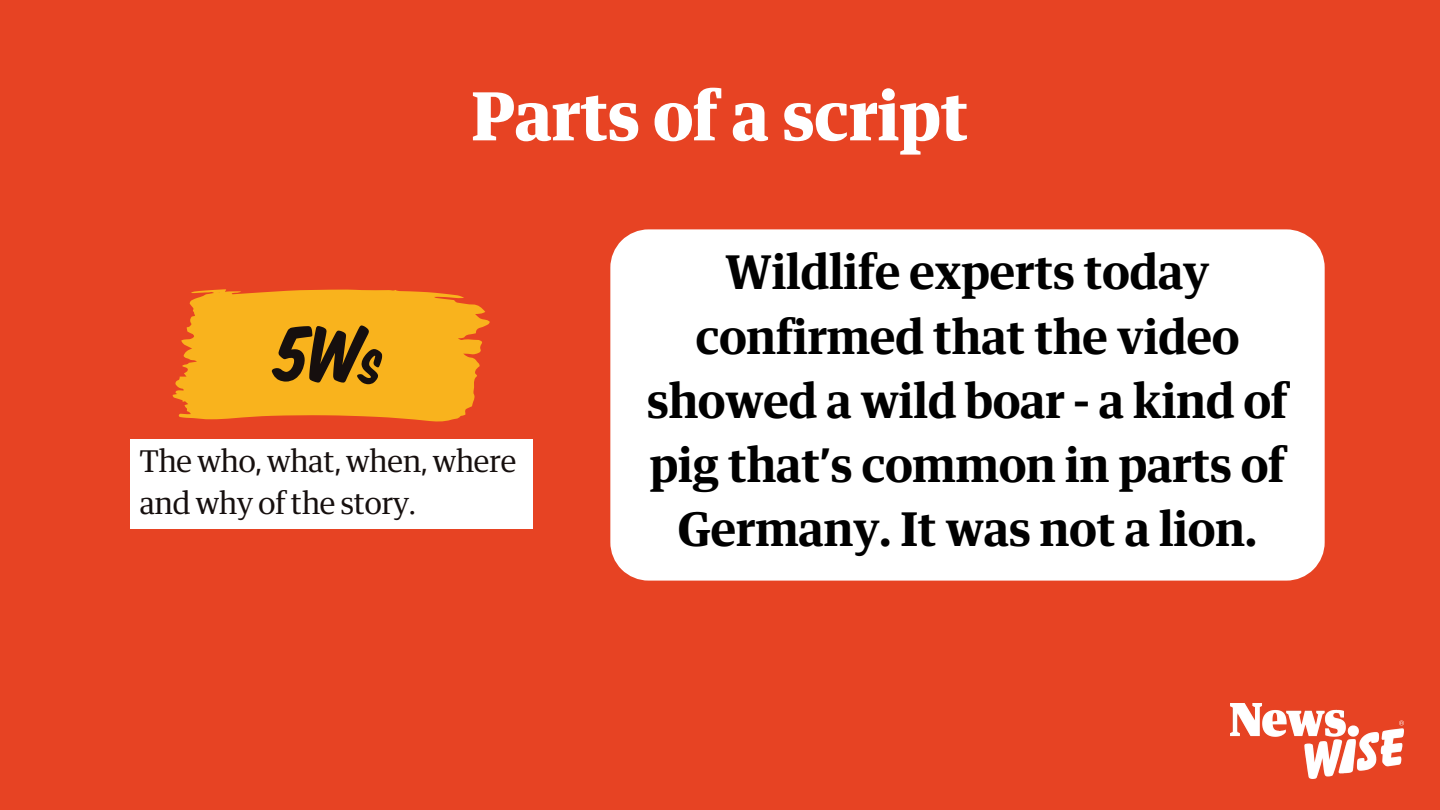
<style>
.page{position:relative;width:1440px;height:810px;background:#e74323}
.page>*{position:absolute;margin:0;border:0;box-sizing:border-box;transform-origin:0 0}
.t1{font:86.9px "House Slant";color:#160f0e}
.t2{font:700 66.6px "GH Guardian Headline";color:#fff}
.t3{font:53.9px "House Slant";color:#160f0e}
.t4{font:600 46.6px/64.1px "GH Guardian Headline";color:#000;text-align:center}
.t5{font:30.1px/42px "GH Guardian Headline";color:#160f0e}
</style>
<div class="page">
<img style="left:1231px;top:704px;width:173px;height:75px">
<div style="left:130px;top:440px;width:403px;height:89px;background:#fff"></div>
<div style="left:610px;top:229px;width:715px;height:352px;background:#fff"></div>
<svg style="left:173px;top:289px;width:317px;height:133px;background:#f6a31d"></svg>
<p class="t2" style="left:472px;top:87px;width:498px">Parts of a script</p>
<p class="t1" style="left:274px;top:304px;width:91px">5W</p>
<h3 class="t3" style="left:360px;top:336px;width:23px">s</h3>
<h1 class="t5" style="left:140px;top:441px;width:378px">The who, what, when, where and why of the story.</h1>
<p class="t4" style="left:647px;top:243px;width:642px">Wildlife experts today confirmed that the video showed a wild boar - a kind of pig that’s common in parts of<br>Germany. It was not a lion.</p>
</div>
